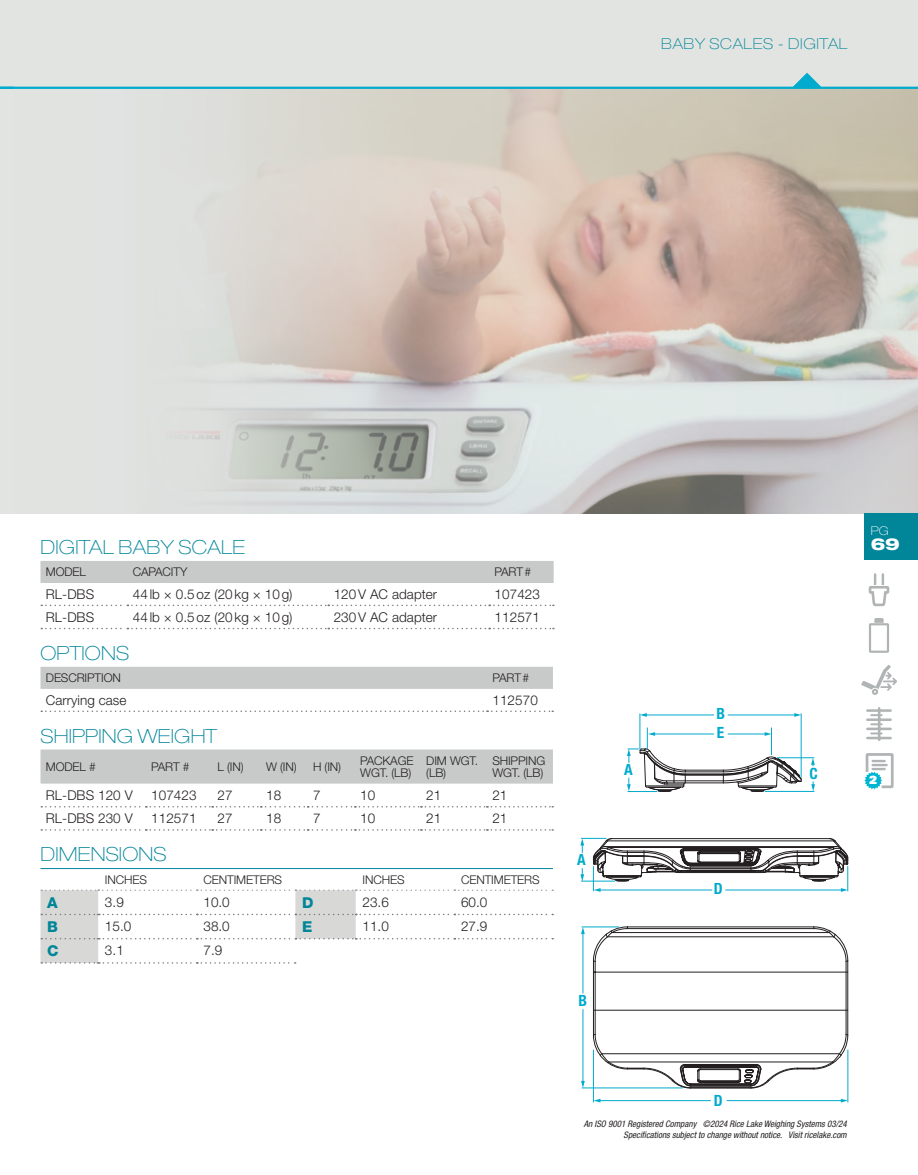
<style>
.page{position:relative;width:918px;height:1175px;background:#fff}
.page>*{position:absolute;margin:0;border:0;box-sizing:border-box;transform-origin:0 0}
.SubHead_Blue{font:100 expanded 19.5px "Helvetica Neue LT Std";letter-spacing:.01em;color:#008599}
.SubHead_Blue_with_Rule{font:100 expanded 19.5px "Helvetica Neue LT Std";letter-spacing:.01em;color:#008599}
.t1{font:800 expanded 16.5px "Helvetica Neue LT Std";color:#fff}
.t2{font:700 condensed 15.45px "Helvetica Neue LT Std";color:#00abcd}
.Highlights_TopRight{font:100 expanded 15px "Helvetica Neue LT Std";letter-spacing:.04em;color:#008599}
.Table_-_Dim_ABC{font:800 15px "Helvetica Neue LT Std";color:#008599}
.Info_-_Body_Copy{font:300 13.5px "Helvetica Neue LT Std";letter-spacing:.005em;color:#231f20}
.RR_Table_Body_Price{font:300 13.5px "Helvetica Neue LT Std";color:#231f20}
.Table_-_Dim_Number{font:300 13.5px "Helvetica Neue LT Std";color:#231f20}
.Table_Head{font:300 12px/12px "Helvetica Neue LT Std";letter-spacing:-.01em;color:#231f20}
.t3{font:100 expanded 12px "Helvetica Neue LT Std";color:#fff}
.t4{font:11.25px "Univers LT Std X Black";color:#fff}
.t5{font:italic condensed 9px/10.5px "Helvetica Neue LT Std";color:#231f20;text-align:right}
</style>
<div class="page">
<div style="left:0;top:0;width:918px;height:88px;background:#e2e4e2"></div>
<div style="left:0;top:88px;width:918px;height:425px;background:#e1e3e1"></div>
<img style="left:184px;top:89px;width:734px;height:424px">
<hr style="left:848px;top:960px;width:1px;height:75px;background:#231f20">
<svg style="left:593px;top:926px;width:255px;height:162px"></svg>
<hr style="left:640px;top:713px;width:1px;height:36px;background:#00abcd">
<hr style="left:801px;top:713px;width:1px;height:64px;background:#00abcd">
<hr style="left:728px;top:714px;width:68px;height:1px;background:#00abcd">
<svg style="left:794px;top:713px;width:7px;height:4px"></svg>
<hr style="left:646px;top:714px;width:68px;height:1px;background:#00abcd">
<svg style="left:640px;top:713px;width:7px;height:4px"></svg>
<svg style="left:580px;top:728px;width:269px;height:163px"></svg>
<hr style="left:582px;top:926px;width:37px;height:1px;background:#00abcd">
<hr style="left:582px;top:1087px;width:101px;height:1px;background:#00abcd">
<hr style="left:593px;top:1049px;width:1px;height:53px;background:#00abcd">
<hr style="left:848px;top:1049px;width:1px;height:53px;background:#00abcd">
<hr style="left:727px;top:1100px;width:115px;height:1px;background:#00abcd">
<svg style="left:841px;top:1098px;width:7px;height:4px"></svg>
<hr style="left:599px;top:1100px;width:112px;height:1px;background:#00abcd">
<svg style="left:593px;top:1098px;width:7px;height:4px"></svg>
<hr style="left:583px;top:1009px;width:1px;height:73px;background:#00abcd">
<svg style="left:581px;top:1080px;width:4px;height:7px"></svg>
<hr style="left:583px;top:932px;width:1px;height:61px;background:#00abcd">
<svg style="left:581px;top:927px;width:4px;height:7px"></svg>
<svg style="left:868px;top:573px;width:22px;height:34px"></svg>
<svg style="left:869px;top:618px;width:20px;height:35px"></svg>
<svg style="left:861px;top:665px;width:36px;height:30px"></svg>
<hr style="left:867px;top:709px;width:24px;height:3px;background:#b1b4b5">
<svg style="left:871px;top:714px;width:11px;height:2px"></svg>
<svg style="left:871px;top:723px;width:11px;height:2px"></svg>
<svg style="left:871px;top:732px;width:11px;height:2px"></svg>
<hr style="left:867px;top:718px;width:24px;height:3px;background:#b1b4b5">
<hr style="left:867px;top:727px;width:24px;height:3px;background:#b1b4b5">
<hr style="left:867px;top:736px;width:24px;height:3px;background:#b1b4b5">
<hr style="left:878px;top:708px;width:2px;height:32px;background:#b1b4b5">
<svg style="left:864px;top:753px;width:30px;height:36px"></svg>
<hr style="left:40px;top:868px;width:513px;height:1px;background:#008599">
<div style="left:40px;top:561px;width:514px;height:22px;background:#c8c9c9"></div>
<svg style="left:41px;top:604px;width:513px;height:2px"></svg>
<svg style="left:41px;top:628px;width:513px;height:1px"></svg>
<div style="left:40px;top:667px;width:513px;height:22px;background:#c8c9c9"></div>
<svg style="left:41px;top:710px;width:512px;height:2px"></svg>
<div style="left:40px;top:749px;width:513px;height:34px;background:#c8c9c9"></div>
<svg style="left:41px;top:806px;width:512px;height:1px"></svg>
<svg style="left:41px;top:829px;width:512px;height:1px"></svg>
<svg style="left:40px;top:889px;width:513px;height:74px"></svg>
<div style="left:864px;top:513px;width:54px;height:47px;background:#008599"></div>
<svg style="left:792px;top:73px;width:30px;height:14px"></svg>
<hr style="left:0;top:87px;width:918px;height:2px;background:#00abcd">
<p class="Highlights_TopRight" style="left:661px;top:35px;width:188px">BABY SCALES - DIGITAL</p>
<p class="SubHead_Blue" style="left:40px;top:535px;width:206px">DIGITAL BABY SCALE</p>
<p class="Table_Head" style="left:46px;top:565px;width:42px">MODEL</p>
<p class="Table_Head" style="left:133px;top:565px;width:56px">CAPACITY</p>
<p class="Table_Head" style="left:495px;top:565px;width:38px">PART#</p>
<p class="Info_-_Body_Copy" style="left:46px;top:585px;width:50px">RL-DBS</p>
<p class="Info_-_Body_Copy" style="left:133px;top:585px;width:161px">44lb × 0.5oz (20kg × 10g)</p>
<p class="Info_-_Body_Copy" style="left:334px;top:585px;width:105px">120V AC adapter</p>
<p class="Info_-_Body_Copy" style="left:495px;top:585px;width:47px">107423</p>
<p class="Info_-_Body_Copy" style="left:46px;top:608px;width:50px">RL-DBS</p>
<p class="Info_-_Body_Copy" style="left:133px;top:608px;width:161px">44lb × 0.5oz (20kg × 10g)</p>
<p class="Info_-_Body_Copy" style="left:334px;top:608px;width:105px">230V AC adapter</p>
<p class="Info_-_Body_Copy" style="left:495px;top:608px;width:47px">112571</p>
<p class="SubHead_Blue" style="left:40px;top:641px;width:90px">OPTIONS</p>
<p class="Table_Head" style="left:46px;top:671px;width:77px">DESCRIPTION</p>
<p class="Table_Head" style="left:492px;top:671px;width:38px">PART#</p>
<p class="Info_-_Body_Copy" style="left:46px;top:691px;width:82px">Carrying case</p>
<p class="Info_-_Body_Copy" style="left:492px;top:691px;width:47px">112570</p>
<p class="SubHead_Blue" style="left:40px;top:724px;width:178px">SHIPPING WEIGHT</p>
<p class="Table_Head" style="left:46px;top:760px;width:51px">MODEL #</p>
<p class="Table_Head" style="left:151px;top:760px;width:40px">PART #</p>
<p class="Table_Head" style="left:218px;top:760px;width:28px">L (IN)</p>
<p class="Table_Head" style="left:266px;top:760px;width:32px">W (IN)</p>
<p class="Table_Head" style="left:313px;top:760px;width:30px">H (IN)</p>
<p class="Table_Head" style="left:360px;top:754px;width:55px">PACKAGE<br>WGT. (LB)</p>
<p class="Table_Head" style="left:426px;top:754px;width:53px">DIM WGT. (LB)</p>
<p class="Table_Head" style="left:492px;top:754px;width:54px">SHIPPING<br>WGT. (LB)</p>
<p class="Info_-_Body_Copy" style="left:46px;top:787px;width:88px">RL-DBS 120 V</p>
<p class="Info_-_Body_Copy" style="left:151px;top:787px;width:47px">107423</p>
<p class="Info_-_Body_Copy" style="left:218px;top:787px;width:17px">27</p>
<p class="Info_-_Body_Copy" style="left:266px;top:787px;width:17px">18</p>
<p class="Info_-_Body_Copy" style="left:313px;top:787px;width:9px">7</p>
<p class="Info_-_Body_Copy" style="left:360px;top:787px;width:17px">10</p>
<p class="Info_-_Body_Copy" style="left:426px;top:787px;width:17px">21</p>
<p class="Info_-_Body_Copy" style="left:492px;top:787px;width:17px">21</p>
<p class="Info_-_Body_Copy" style="left:46px;top:810px;width:88px">RL-DBS 230 V</p>
<p class="Info_-_Body_Copy" style="left:151px;top:810px;width:47px">112571</p>
<p class="Info_-_Body_Copy" style="left:218px;top:810px;width:17px">27</p>
<p class="Info_-_Body_Copy" style="left:266px;top:810px;width:17px">18</p>
<p class="Info_-_Body_Copy" style="left:313px;top:810px;width:9px">7</p>
<p class="Info_-_Body_Copy" style="left:360px;top:810px;width:17px">10</p>
<p class="Info_-_Body_Copy" style="left:426px;top:810px;width:17px">21</p>
<p class="Info_-_Body_Copy" style="left:492px;top:810px;width:17px">21</p>
<p class="SubHead_Blue_with_Rule" style="left:40px;top:843px;width:127px">DIMENSIONS</p>
<p class="Table_Head" style="left:105px;top:873px;width:44px">INCHES</p>
<p class="Table_Head" style="left:204px;top:873px;width:80px">CENTIMETERS</p>
<p class="Table_Head" style="left:362px;top:873px;width:44px">INCHES</p>
<p class="Table_Head" style="left:461px;top:873px;width:80px">CENTIMETERS</p>
<p class="Table_-_Dim_ABC" style="left:47px;top:893px;width:12px">A</p>
<p class="Table_-_Dim_Number" style="left:105px;top:893px;width:20px">3.9</p>
<p class="RR_Table_Body_Price" style="left:204px;top:893px;width:28px">10.0</p>
<p class="Table_-_Dim_ABC" style="left:302px;top:893px;width:13px">D</p>
<p class="Table_-_Dim_Number" style="left:362px;top:893px;width:28px">23.6</p>
<p class="RR_Table_Body_Price" style="left:461px;top:893px;width:28px">60.0</p>
<p class="Table_-_Dim_ABC" style="left:47px;top:917px;width:12px">B</p>
<p class="Table_-_Dim_Number" style="left:105px;top:917px;width:28px">15.0</p>
<p class="RR_Table_Body_Price" style="left:204px;top:917px;width:28px">38.0</p>
<p class="Table_-_Dim_ABC" style="left:302px;top:917px;width:12px">E</p>
<p class="Table_-_Dim_Number" style="left:362px;top:917px;width:28px">11.0</p>
<p class="RR_Table_Body_Price" style="left:461px;top:917px;width:28px">27.9</p>
<p class="Table_-_Dim_ABC" style="left:47px;top:942px;width:13px">C</p>
<p class="Table_-_Dim_Number" style="left:105px;top:942px;width:20px">3.1</p>
<p class="RR_Table_Body_Price" style="left:204px;top:942px;width:20px">7.9</p>
<p class="t2" style="left:577px;top:850px;width:10px">A</p>
<p class="t2" style="left:579px;top:991px;width:10px">B</p>
<p class="t2" style="left:624px;top:760px;width:10px">A</p>
<p class="t2" style="left:716px;top:704px;width:10px">B</p>
<p class="t2" style="left:717px;top:723px;width:9px">E</p>
<p class="t2" style="left:714px;top:879px;width:10px">D</p>
<p class="t3" style="left:871px;top:524px;width:20px">PG</p>
<p class="t1" style="left:871px;top:534px;width:30px">69</p>
<p class="t2" style="left:809px;top:764px;width:10px">C</p>
<p class="t4" style="left:869px;top:773px;width:9px">2</p>
<p class="t2" style="left:714px;top:1091px;width:10px">D</p>
<p class="t5" style="left:584px;top:1119px;width:265px">An ISO 9001 Registered Company ©2024 Rice Lake Weighing Systems 03/24<br>Specifications subject to change without notice. Visit ricelake.com</p>
</div>
